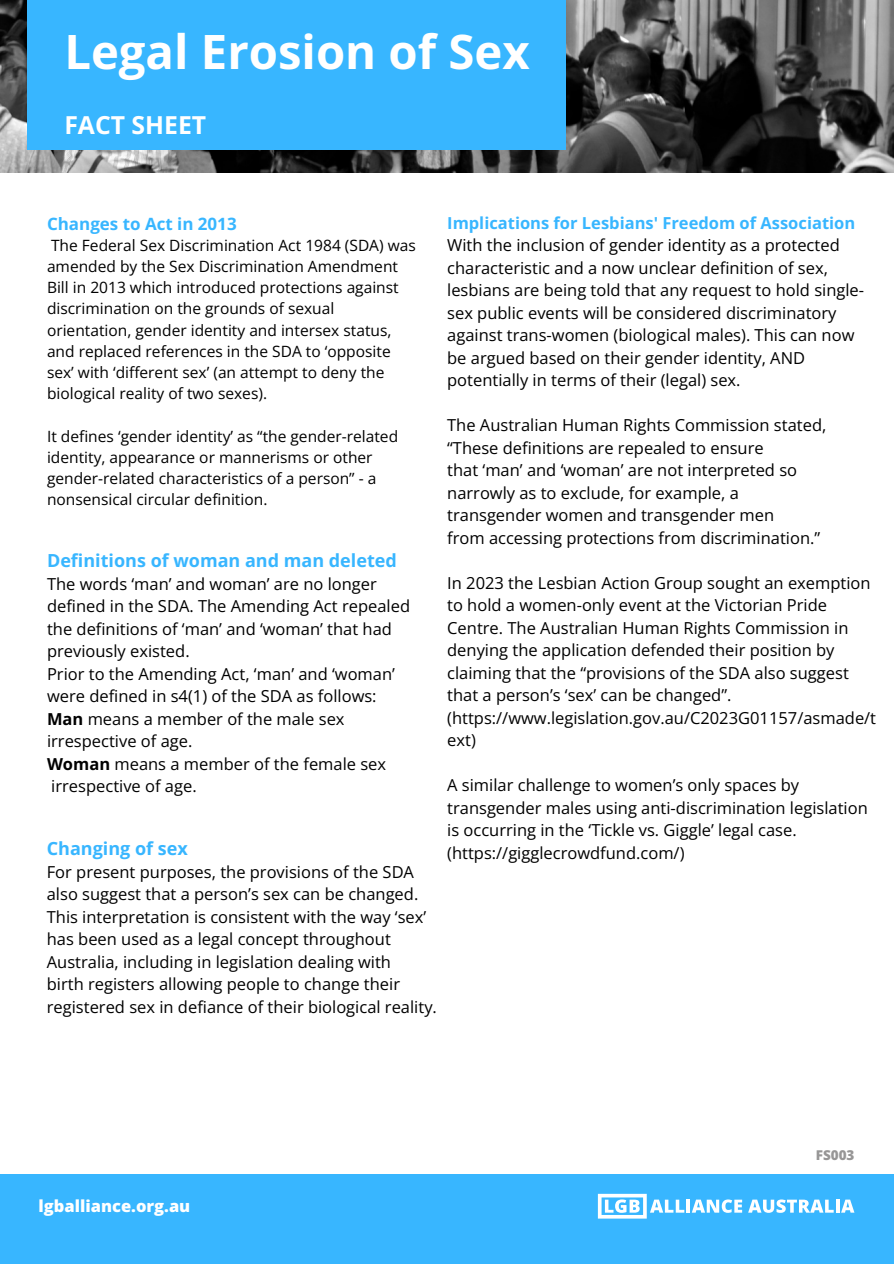
<style>
.page{position:relative;width:894px;height:1264px;background:#fff}
.page>*{position:absolute;margin:0;border:0;box-sizing:border-box;transform-origin:0 0}
.t1{font:700 47.25px "Open Sans";color:#fff}
.t2{font:700 24.75px "Open Sans";color:#fff}
.t3{font:700 18px "Open Sans";color:#38b6ff}
.t4{font:700 16.95px "Open Sans";color:#38b6ff}
.t5{font:16.5px/22.5px "Open Sans";color:#000}
.t6{font:800 16.5px "Open Sans";color:#fff}
.t7{font:15.6px/21.1px "Open Sans";color:#000}
.t8{font:800 13.5px "Open Sans";color:#979696}
.s1{font-weight:700}
.s2{font-weight:700;color:#38b6ff}
</style>
<div class="page">
<img style="left:0;top:0;width:892px;height:172px">
<div style="left:0;top:1174px;width:893px;height:89px;background:#38b6ff"></div>
<hr style="left:686px;top:1199px;width:4px;height:13px;background:#fff">
<svg style="left:692px;top:1199px;width:50px;height:13px"></svg>
<svg style="left:748px;top:1199px;width:85px;height:13px"></svg>
<svg style="left:836px;top:1199px;width:3px;height:13px"></svg>
<svg style="left:841px;top:1199px;width:13px;height:13px"></svg>
<svg style="left:597px;top:1193px;width:87px;height:25px"></svg>
<div style="left:27px;top:0;width:538px;height:150px;background:#38b6ff"></div>
<h1 class="t1" style="left:64px;top:18px;width:466px">Legal Erosion of Sex</h1>
<h4 class="t2" style="left:64px;top:108px;width:143px">FACT SHEET</h4>
<h4 class="t4" style="left:47px;top:211px;width:191px">Changes to Act in 2013</h4>
<h4 class="t7" style="left:47px;top:234px;width:370px">The Federal Sex Discrimination Act 1984 (SDA) was amended by the Sex Discrimination Amendment Bill in 2013 which introduced protections against discrimination on the grounds of sexual orientation, gender identity and intersex status, and replaced references in the SDA to ‘opposite sex’ with ‘different sex’ (an attempt to deny the biological reality of two sexes).</h4>
<h4 class="t7" style="left:47px;top:425px;width:352px">It defines ‘gender identity’ as “the gender-related identity, appearance or mannerisms or other gender-related characteristics of a person” - a nonsensical circular definition.</h4>
<h4 class="t3" style="left:47px;top:548px;width:351px">Definitions of woman and man deleted</h4>
<h4 class="t5" style="left:47px;top:572px;width:364px">The words ‘man’ and woman’ are no longer defined in the SDA. The Amending Act repealed the definitions of ‘man’ and ‘woman’ that had previously existed.<br>Prior to the Amending Act, ‘man’ and ‘woman’ were defined in s4(1) of the SDA as follows:<br><span class="s1">Man</span> means a member of the male sex irrespective of age.<br><span class="s1">Woman</span> means a member of the female sex irrespective of age.</h4>
<h4 class="t3" style="left:47px;top:836px;width:143px">Changing of sex</h4>
<h4 class="t5" style="left:47px;top:860px;width:391px">For present purposes, the provisions of the SDA also suggest that a person’s sex can be changed.<br>This interpretation is consistent with the way ‘sex’ has been used as a legal concept throughout Australia, including in legislation dealing with<br>birth registers allowing people to change their registered sex in defiance of their biological reality.</h4>
<h4 class="t5" style="left:447px;top:211px;width:418px"><span class="s2">Implications for Lesbians' Freedom of Association </span>With the inclusion of gender identity as a protected characteristic and a now unclear definition of sex, lesbians are being told that any request to hold single&shy;sex public events will be considered discriminatory against trans-women (biological males). This can now be argued based on their gender identity, AND potentially in terms of their (legal) sex.</h4>
<h4 class="t5" style="left:447px;top:413px;width:380px">The Australian Human Rights Commission stated, “These definitions are repealed to ensure<br>that ‘man’ and ‘woman’ are not interpreted so narrowly as to exclude, for example, a transgender women and transgender men<br>from accessing protections from discrimination.”</h4>
<p class="t5" style="left:447px;top:571px;width:430px">In 2023 the Lesbian Action Group sought an exemption to hold a women-only event at the Victorian Pride Centre. The Australian Human Rights Commission in denying the application defended their position by claiming that the “provisions of the SDA also suggest that a person’s ‘sex’ can be changed”. (https://www.legislation.gov.au/C2023G01157/asmade/t ext)</p>
<h3 class="t5" style="left:447px;top:773px;width:422px">A similar challenge to women’s only spaces by transgender males using anti-discrimination legislation is occurring in the ‘Tickle vs. Giggle’ legal case. (https://gigglecrowdfund.com/)</h3>
<h2 class="t6" style="left:39px;top:1194px;width:153px">lgballiance.org.au</h2>
<h4 class="t8" style="left:815px;top:1145px;width:40px">FS003</h4>
</div>
